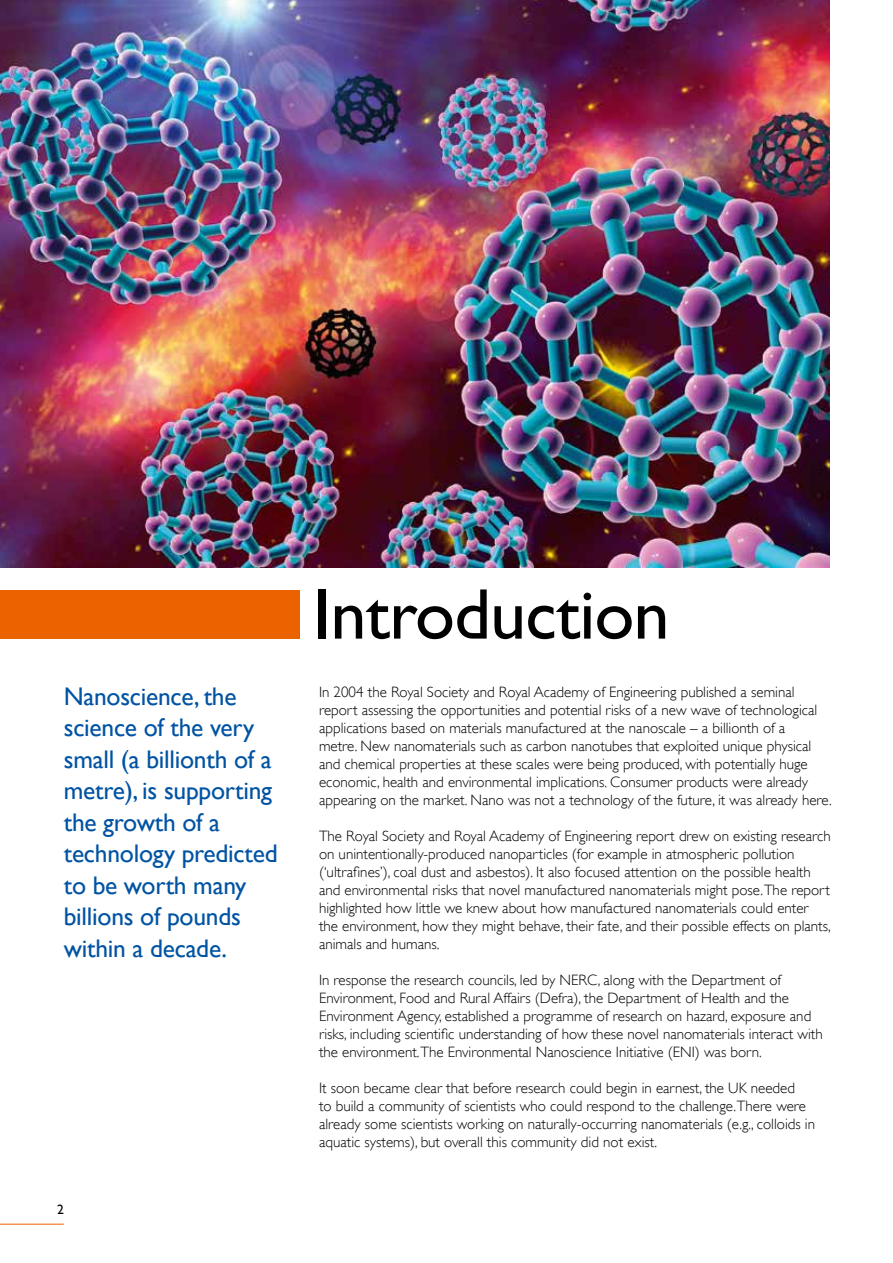
<style>
.page{position:relative;width:893px;height:1263px;background:#fff}
.page>*{position:absolute;margin:0;border:0;box-sizing:border-box;transform-origin:0 0}
.t1{font:72px "Gill Sans";letter-spacing:-.01em;color:#000}
.headings{font:25.5px "Gill Sans";letter-spacing:-.01em;color:#0053a3}
.body_copy{font:300 15px/18px "Gill Sans";color:#000}
.t2{font:13.5px "Gill Sans";color:#000}
</style>
<div class="page">
<hr style="left:0;top:1224px;width:64px;height:1px;background:#eb6200">
<div style="left:0;top:591px;width:299px;height:48px;background:#eb6200"></div>
<img style="left:0;top:0;width:829px;height:567px">
<p class="headings" style="left:64px;top:681px;width:174px">Nanoscience, the</p>
<p class="headings" style="left:64px;top:712px;width:192px">science of the very</p>
<p class="headings" style="left:64px;top:744px;width:209px">small (a billionth of a</p>
<p class="headings" style="left:64px;top:775px;width:210px">metre), is supporting</p>
<p class="headings" style="left:64px;top:807px;width:158px">the growth of a</p>
<p class="headings" style="left:64px;top:838px;width:215px">technology predicted</p>
<p class="headings" style="left:64px;top:870px;width:184px">to be worth many</p>
<p class="headings" style="left:64px;top:901px;width:179px">billions of pounds</p>
<p class="headings" style="left:64px;top:933px;width:165px">within a decade.</p>
<p class="t2" style="left:57px;top:1201px;width:8px">2</p>
<p class="t1" style="left:313px;top:572px;width:358px">Introduction</p>
<p class="body_copy" style="left:319px;top:683px;width:514px">In 2004 the Royal Society and Royal Academy of Engineering published a seminal report assessing the opportunities and potential risks of a new wave of technological applications based on materials manufactured at the nanoscale – a billionth of a<br>metre. New nanomaterials such as carbon nanotubes that exploited unique physical and chemical properties at these scales were being produced, with potentially huge economic, health and environmental implications. Consumer products were already appearing on the market. Nano was not a technology of the future, it was already here.</p>
<p class="body_copy" style="left:319px;top:827px;width:513px">The Royal Society and Royal Academy of Engineering report drew on existing research on unintentionally-produced nanoparticles (for example in atmospheric pollution (‘ultrafines’), coal dust and asbestos). It also focused attention on the possible health and environmental risks that novel manufactured nanomaterials might pose.The report highlighted how little we knew about how manufactured nanomaterials could enter the environment, how they might behave, their fate, and their possible effects on plants, animals and humans.</p>
<p class="body_copy" style="left:319px;top:971px;width:505px">In response the research councils, led by NERC, along with the Department of Environment, Food and Rural Affairs (Defra), the Department of Health and the Environment Agency, established a programme of research on hazard, exposure and risks, including scientific understanding of how these novel nanomaterials interact with the environment.The Environmental Nanoscience Initiative (ENI) was born.</p>
<p class="body_copy" style="left:319px;top:1079px;width:498px">It soon became clear that before research could begin in earnest, the UK needed<br>to build a community of scientists who could respond to the challenge.There were already some scientists working on naturally-occurring nanomaterials (e.g., colloids in aquatic systems), but overall this community did not exist.</p>
</div>
